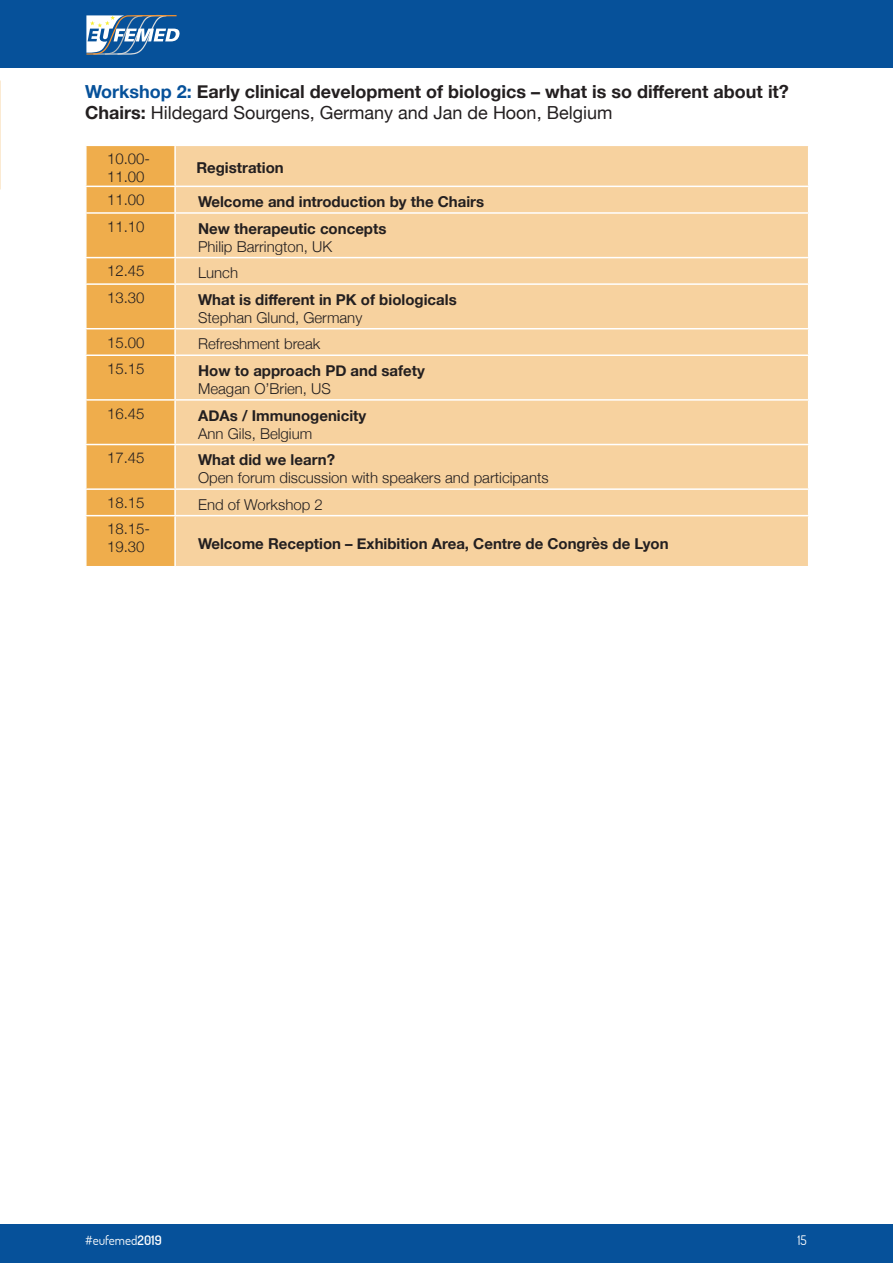
<style>
.page{position:relative;width:893px;height:1263px;background:#fff}
.page>*{position:absolute;margin:0;border:0;box-sizing:border-box;transform-origin:0 0}
.t1{font:700 18px/21px "Helvetica Neue";color:#231f20}
.t2{font:300 15px/18px "Helvetica Neue";color:#231f20}
.t3{font:700 15px "Helvetica Neue";color:#231f20}
.t4{font:13.05px "Terminal Dosis";color:#fff}
.s1{color:#06519a}
.s2{font-weight:400}
.s3{font-weight:600}
</style>
<div class="page">
<div style="left:0;top:1225px;width:893px;height:38px;background:#06519a"></div>
<div style="left:0;top:0;width:893px;height:68px;background:#06519a"></div>
<svg style="left:86px;top:15px;width:94px;height:40px"></svg>
<div style="left:87px;top:146px;width:87px;height:420px;background:#efad4c"></div>
<div style="left:176px;top:146px;width:632px;height:420px;background:#f7d29f"></div>
<hr style="left:85px;top:212px;width:90px;height:2px;background:#fff">
<hr style="left:175px;top:212px;width:634px;height:2px;background:#fff">
<hr style="left:85px;top:257px;width:90px;height:1px;background:#fff">
<hr style="left:175px;top:257px;width:634px;height:1px;background:#fff">
<hr style="left:85px;top:283px;width:90px;height:2px;background:#fff">
<hr style="left:175px;top:283px;width:634px;height:2px;background:#fff">
<hr style="left:85px;top:328px;width:90px;height:1px;background:#fff">
<hr style="left:175px;top:328px;width:634px;height:1px;background:#fff">
<hr style="left:85px;top:354px;width:90px;height:2px;background:#fff">
<hr style="left:175px;top:354px;width:634px;height:2px;background:#fff">
<hr style="left:85px;top:399px;width:90px;height:2px;background:#fff">
<hr style="left:175px;top:399px;width:634px;height:2px;background:#fff">
<hr style="left:85px;top:444px;width:90px;height:1px;background:#fff">
<hr style="left:175px;top:444px;width:634px;height:1px;background:#fff">
<hr style="left:85px;top:488px;width:90px;height:2px;background:#fff">
<hr style="left:175px;top:488px;width:634px;height:2px;background:#fff">
<hr style="left:85px;top:515px;width:90px;height:1px;background:#fff">
<hr style="left:175px;top:515px;width:634px;height:1px;background:#fff">
<hr style="left:85px;top:186px;width:90px;height:1px;background:#fff">
<hr style="left:175px;top:186px;width:634px;height:1px;background:#fff">
<p class="t1" style="left:85px;top:82px;width:705px"><span class="s1">Workshop 2:</span> Early clinical development of biologics – what is so different about it?<br>Chairs: <span class="s2">Hildegard Sourgens, Germany and Jan de Hoon, Belgium</span></p>
<p class="t2" style="left:107px;top:149px;width:45px">10.00-</p>
<p class="t2" style="left:107px;top:167px;width:39px">11.00</p>
<p class="t3" style="left:196px;top:156px;width:89px">Registration</p>
<p class="t2" style="left:107px;top:190px;width:39px">11.00</p>
<p class="t3" style="left:198px;top:190px;width:288px">Welcome and introduction by the Chairs</p>
<p class="t2" style="left:107px;top:216px;width:39px">11.10</p>
<p class="t3" style="left:198px;top:216px;width:190px">New therapeutic concepts</p>
<p class="t2" style="left:198px;top:236px;width:136px">Philip Barrington, UK</p>
<p class="t2" style="left:107px;top:261px;width:39px">12.45</p>
<p class="t2" style="left:198px;top:263px;width:42px">Lunch</p>
<p class="t2" style="left:107px;top:287px;width:39px">13.30</p>
<p class="t3" style="left:198px;top:288px;width:260px">What is different in PK of biologicals</p>
<p class="t2" style="left:198px;top:307px;width:166px">Stephan Glund, Germany</p>
<p class="t2" style="left:107px;top:332px;width:39px">15.00</p>
<p class="t2" style="left:198px;top:334px;width:124px">Refreshment break</p>
<p class="t2" style="left:107px;top:359px;width:39px">15.15</p>
<p class="t3" style="left:198px;top:359px;width:228px">How to approach PD and safety</p>
<p class="t2" style="left:198px;top:378px;width:134px">Meagan O’Brien, US</p>
<p class="t2" style="left:107px;top:403px;width:39px">16.45</p>
<p class="t3" style="left:198px;top:403px;width:170px">ADAs / Immunogenicity</p>
<p class="t2" style="left:198px;top:423px;width:116px">Ann Gils, Belgium</p>
<p class="t2" style="left:107px;top:448px;width:39px">17.45</p>
<p class="t3" style="left:198px;top:448px;width:138px">What did we learn?</p>
<p class="t2" style="left:198px;top:468px;width:352px">Open forum discussion with speakers and participants</p>
<p class="t2" style="left:107px;top:492px;width:39px">18.15</p>
<p class="t2" style="left:198px;top:494px;width:126px">End of Workshop 2</p>
<p class="t2" style="left:107px;top:519px;width:45px">18.15-<br>19.30</p>
<p class="t3" style="left:198px;top:531px;width:472px">Welcome Reception – Exhibition Area, Centre de Congrès de Lyon</p>
<p class="t4" style="left:85px;top:1231px;width:78px">#eufemed<span class="s3">2019</span></p>
<p class="t4" style="left:797px;top:1231px;width:11px">15</p>
</div>
